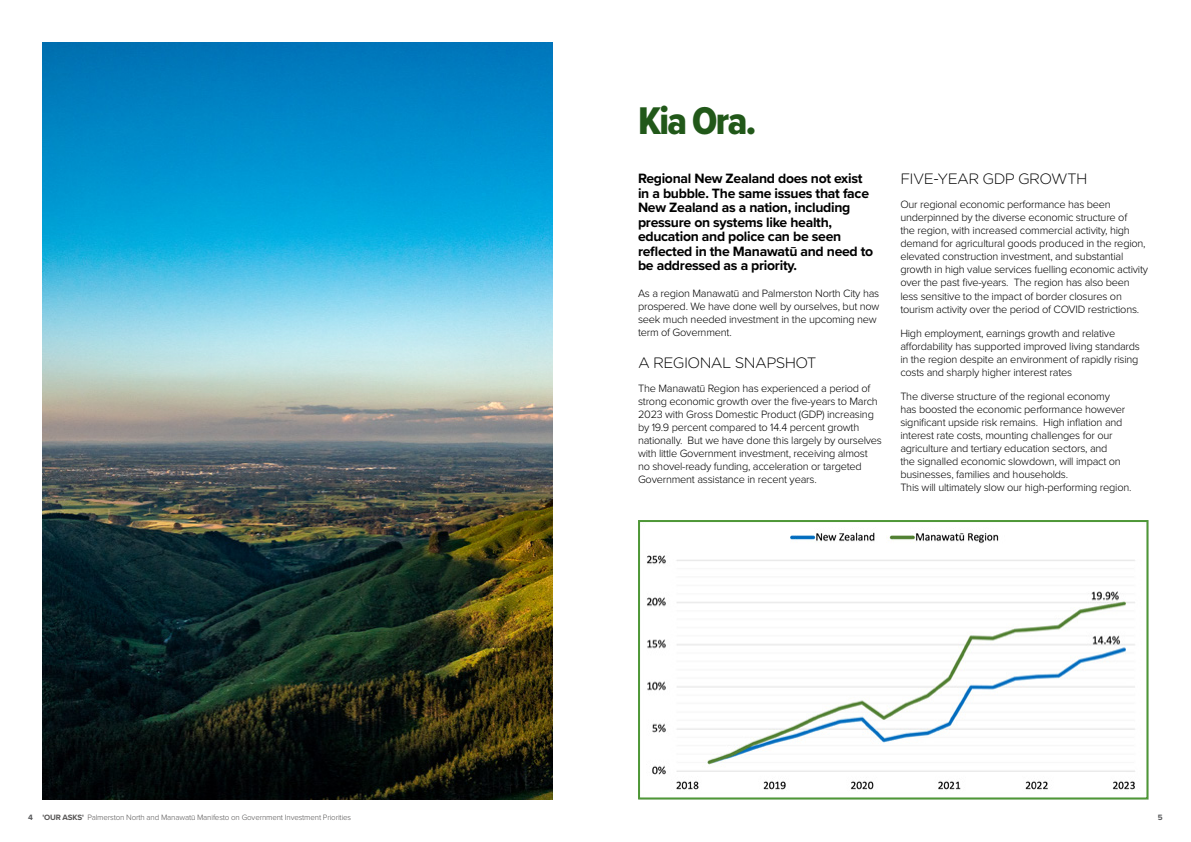
<style>
.page{position:relative;width:1191px;height:842px;background:#fff}
.page>*{position:absolute;margin:0;border:0;box-sizing:border-box;transform-origin:0 0}
.t1{font:40px "Proxima Nova Cond Extrabld";letter-spacing:-.04em;color:#215819}
.t2{font:300 15px "Gotham Rounded";letter-spacing:-.04em;color:#000}
.t3{font:700 14px/14.5px "Proxima Nova";letter-spacing:-.02em;color:#000}
.t4{font:300 11px/13px "Proxima Nova";letter-spacing:-.02em;color:#000}
.t5{font:300 8px "Proxima Nova";letter-spacing:-.02em;color:#575555}
.t6{font:700 8px "Proxima Nova";color:#58595b}
.s1{font-weight:700;color:#58595b}
.s2{font-weight:700}
</style>
<div class="page">
<img style="left:43px;top:43px;width:510px;height:756px">
<img style="left:647px;top:532px;width:488px;height:258px">
<div style="left:638px;top:520px;width:510px;height:279px;border:2px solid #4e9737"></div>
<h1 class="t1" style="left:638px;top:91px;width:120px">Kia Ora.</h1>
<p class="t3" style="left:638px;top:171px;width:237px">Regional New Zealand does not exist in a bubble. The same issues that face New Zealand as a nation, including pressure on systems like health, education and police can be seen reflected in the Manawatū and need to be addressed as a priority.</p>
<p class="t4" style="left:638px;top:287px;width:243px">As a region Manawatū and Palmerston North City has prospered. We have done well by ourselves, but now seek much needed investment in the upcoming new term of Government.</p>
<h2 class="t2" style="left:638px;top:352px;width:180px">A REGIONAL SNAPSHOT</h2>
<p class="t4" style="left:638px;top:381px;width:245px">The Manawatū Region has experienced a period of strong economic growth over the five-years to March 2023 with Gross Domestic Product (GDP) increasing by 19.9 percent compared to 14.4 percent growth nationally. But we have done this largely by ourselves with little Government investment, receiving almost no shovel-ready funding, acceleration or targeted Government assistance in recent years.</p>
<h2 class="t2" style="left:900px;top:169px;width:189px">FIVE-YEAR GDP GROWTH</h2>
<p class="t4" style="left:900px;top:198px;width:249px">Our regional economic performance has been underpinned by the diverse economic structure of<br>the region, with increased commercial activity, high demand for agricultural goods produced in the region, elevated construction investment, and substantial growth in high value services fuelling economic activity over the past five-years. The region has also been less sensitive to the impact of border closures on tourism activity over the period of COVID restrictions.</p>
<p class="t4" style="left:900px;top:326px;width:241px">High employment, earnings growth and relative affordability has supported improved living standards in the region despite an environment of rapidly rising costs and sharply higher interest rates</p>
<p class="t4" style="left:900px;top:389px;width:233px">The diverse structure of the regional economy<br>has boosted the economic performance however significant upside risk remains. High inflation and interest rate costs, mounting challenges for our agriculture and tertiary education sectors, and<br>the signalled economic slowdown, will impact on businesses, families and households.<br>This will ultimately slow our high-performing region.</p>
<p class="t5" style="left:28px;top:811px;width:324px"><span class="s1">4</span> <span class="s2">'OUR ASKS'</span> Palmerston North and Manawatū Manifesto on Government Investment Priorities</p>
<p class="t6" style="left:1157px;top:811px;width:6px">5</p>
</div>
